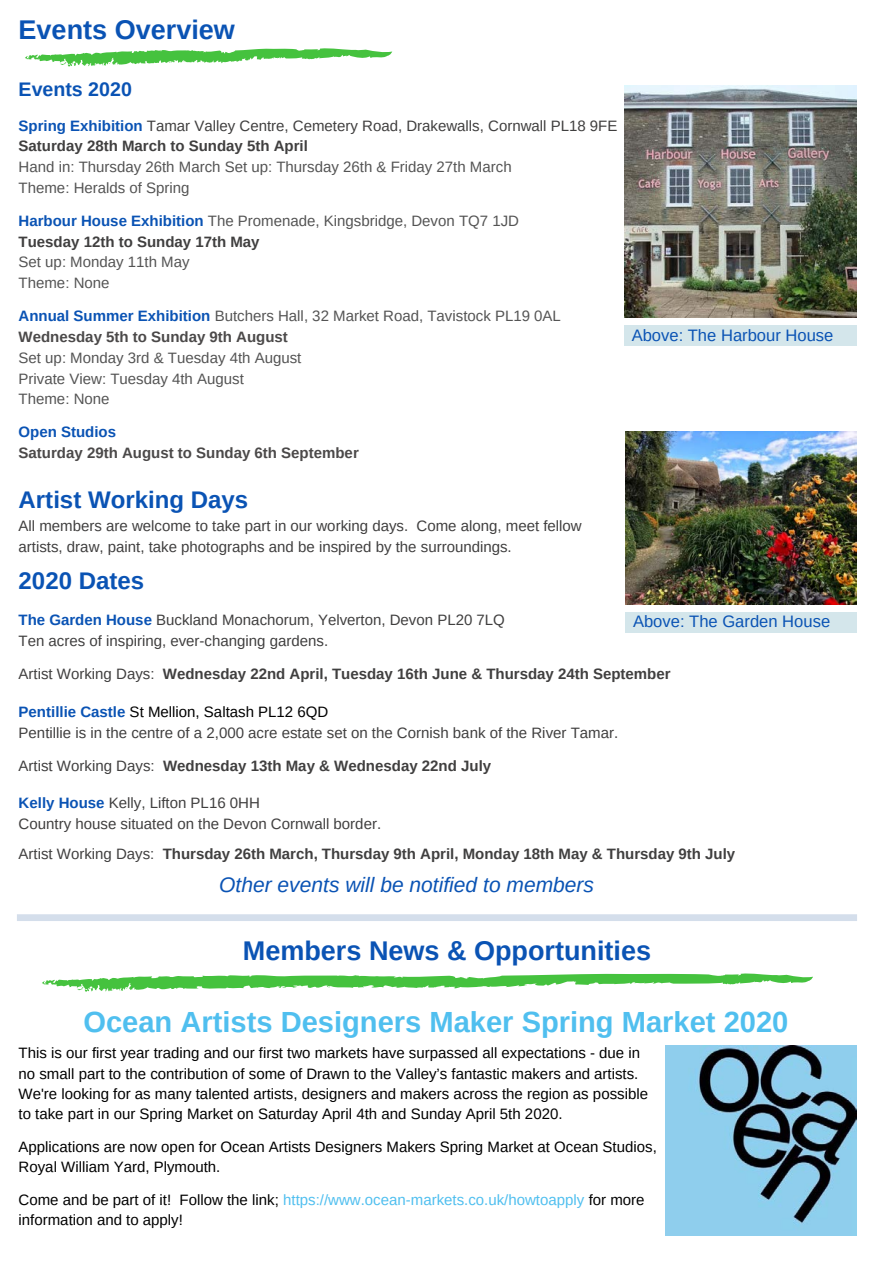
<style>
.page{position:relative;width:894px;height:1264px;background:#fff}
.page>*{position:absolute;margin:0;border:0;box-sizing:border-box;transform-origin:0 0}
.t1{font:700 29.1px "Arimo";color:#50bfef}
.t2{font:700 27px "Arimo";color:#0a53b4}
.t3{font:700 24px "Arimo";color:#0a53b4}
.t4{font:italic 21px "Arimo";color:#0a53b4}
.t5{font:700 19.65px "Arimo";color:#0a53b4}
.t6{font:16.5px "Arimo";color:#0a53b4}
.t7{font:15px/20.7px "Arimo";color:#403f3f}
.t8{font:15px/20.2px "Arimo";color:#000}
.t9{font:15px/20.7px "Arimo";color:#545454}
.t10{font:700 15px "Arimo";color:#403f3f}
.t11{font:700 15px "Arimo";color:#4b4949}
.t12{font:700 15px "Arimo";color:#0a53b4}
.s1{font-weight:700;color:#0a53b4}
.s2{font-weight:700}
.s3{font-weight:700;color:#403f3f}
.s4{font-weight:700;color:#4b4949}
.s5{font-weight:400}
.s6{color:#000}
.s7{color:#50bfef}
</style>
<div class="page">
<svg style="left:25px;top:48px;width:367px;height:19px"></svg>
<div style="left:625px;top:611px;width:231px;height:21px;background:#d4e6eb"></div>
<img style="left:625px;top:431px;width:230px;height:174px">
<img style="left:624px;top:85px;width:232px;height:232px">
<div style="left:624px;top:325px;width:232px;height:21px;background:#d4e6eb"></div>
<svg style="left:42px;top:973px;width:770px;height:18px"></svg>
<img style="left:665px;top:1045px;width:191px;height:190px">
<svg style="left:17px;top:914px;width:839px;height:7px;background:#d5dfeb"></svg>
<h2 class="t2" style="left:19px;top:15px;width:218px">Events Overview</h2>
<h3 class="t5" style="left:19px;top:78px;width:115px">Events 2020</h3>
<p class="t7" style="left:19px;top:115px;width:600px"><span class="s1">Spring Exhibition</span> Tamar Valley Centre, Cemetery Road, Drakewalls, Cornwall PL18 9FE<br><span class="s2">Saturday 28th March to Sunday 5th April</span></p>
<p class="t9" style="left:19px;top:156px;width:494px">Hand in: Thursday 26th March Set up: Thursday 26th &amp; Friday 27th March<br>Theme: Heralds of Spring</p>
<p class="t9" style="left:19px;top:210px;width:502px"><span class="s1">Harbour House Exhibition</span> The Promenade, Kingsbridge, Devon TQ7 1JD<br><span class="s3">Tuesday 12th to Sunday 17th May</span></p>
<p class="t9" style="left:19px;top:252px;width:172px">Set up: Monday 11th May<br>Theme: None</p>
<p class="t9" style="left:19px;top:306px;width:543px"><span class="s1">Annual Summer Exhibition</span> Butchers Hall, 32 Market Road, Tavistock PL19 0AL<br><span class="s4">Wednesday 5th to Sunday 9th August</span></p>
<p class="t9" style="left:19px;top:347px;width:284px">Set up: Monday 3rd &amp; Tuesday 4th August<br>Private View: Tuesday 4th August<br>Theme: None</p>
<p class="t12" style="left:19px;top:424px;width:99px">Open Studios</p>
<p class="t11" style="left:19px;top:444px;width:341px">Saturday 29th August to Sunday 6th September</p>
<h3 class="t3" style="left:19px;top:486px;width:231px">Artist Working Days</h3>
<p class="t7" style="left:19px;top:515px;width:564px">All members are welcome to take part in our working days. Come along, meet fellow artists, draw, paint, take photographs and be inspired by the surroundings.</p>
<p class="t6" style="left:631px;top:326px;width:203px">Above: The Harbour House</p>
<h3 class="t3" style="left:19px;top:567px;width:127px">2020 Dates</h3>
<p class="t7" style="left:19px;top:609px;width:487px"><span class="s1">The Garden House</span> Buckland Monachorum, Yelverton, Devon PL20 7LQ<br>Ten acres of inspiring, ever-changing gardens.</p>
<p class="t10" style="left:19px;top:665px;width:653px"><span class="s5">Artist Working Days:</span> Wednesday 22nd April, Tuesday 16th June &amp; Thursday 24th September</p>
<p class="t6" style="left:633px;top:612px;width:199px">Above: The Garden House</p>
<p class="t7" style="left:19px;top:701px;width:601px"><span class="s1">Pentillie Castle</span> <span class="s6">St Mellion, Saltash PL12 6QD<br></span>Pentillie is in the centre of a 2,000 acre estate set on the Cornish bank of the River Tamar.</p>
<p class="t10" style="left:19px;top:757px;width:474px"><span class="s5">Artist Working Days:</span> Wednesday 13th May &amp; Wednesday 22nd July</p>
<p class="t7" style="left:19px;top:792px;width:364px"><span class="s1">Kelly House</span> Kelly, Lifton PL16 0HH<br>Country house situated on the Devon Cornwall border.</p>
<p class="t10" style="left:19px;top:845px;width:718px"><span class="s5">Artist Working Days:</span> Thursday 26th March, Thursday 9th April, Monday 18th May &amp; Thursday 9th July</p>
<h3 class="t4" style="left:219px;top:872px;width:376px">Other events will be notified to members</h3>
<h2 class="t2" style="left:243px;top:935px;width:410px">Members News &amp; Opportunities</h2>
<h1 class="t1" style="left:83px;top:1005px;width:706px">Ocean Artists Designers Maker Spring Market 2020</h1>
<p class="t8" style="left:19px;top:1042px;width:630px">This is our first year trading and our first two markets have surpassed all expectations - due in no small part to the contribution of some of Drawn to the Valley’s fantastic makers and artists.<br>We're looking for as many talented artists, designers and makers across the region as possible to take part in our Spring Market on Saturday April 4th and Sunday April 5th 2020.</p>
<p class="t8" style="left:19px;top:1136px;width:639px">Applications are now open for Ocean Artists Designers Makers Spring Market at Ocean Studios,<br>Royal William Yard, Plymouth.</p>
<p class="t8" style="left:19px;top:1189px;width:627px">Come and be part of it! Follow the link; <span class="s7">https://www.ocean-markets.co.uk/howtoapply</span> for more information and to apply!</p>
</div>
